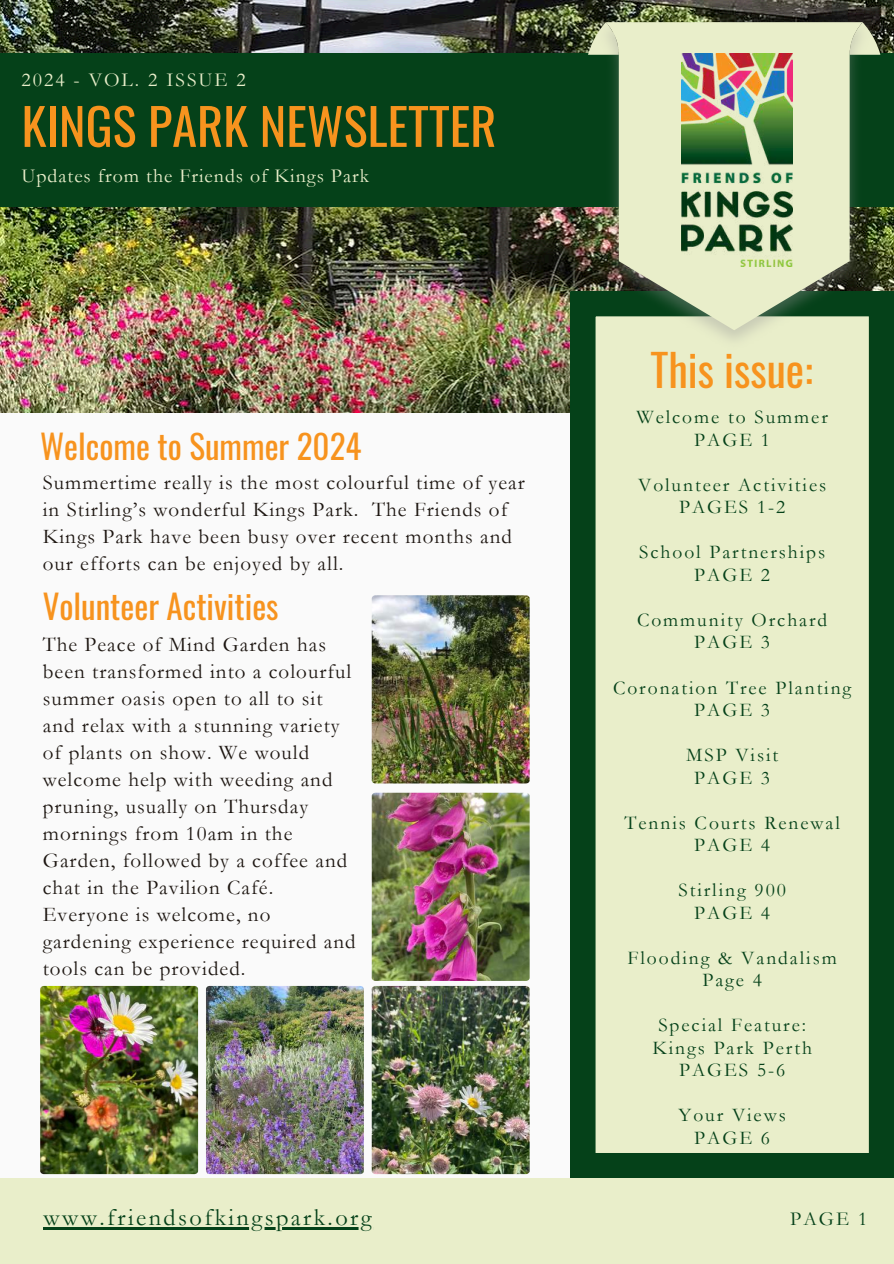
<style>
.page{position:relative;width:894px;height:1264px;background:#fff}
.page>*{position:absolute;margin:0;border:0;box-sizing:border-box;transform-origin:0 0}
.t1{font:50.4px "Oswald";color:#f7931e}
.t2{font:43.65px "Oswald";color:#f7931e}
.t3{font:33.15px "Oswald";color:#f7931e}
.t4{font:24.3px "Garamond";letter-spacing:.1em;color:#054119}
.t5{font:21px/27px "Garamond";letter-spacing:.05em;color:#1d1611}
.t6{font:19.8px "Garamond";letter-spacing:.05em;color:#e9eeca}
.t7{font:19.8px "Garamond";letter-spacing:.1em;color:#e9eeca}
.t8{font:19.8px "Garamond";color:#054119}
.t9{font:19.5px/22.5px "Garamond";letter-spacing:.1em;color:#054119;text-align:center}
</style>
<div class="page">
<div style="left:0;top:0;width:893px;height:1263px;background:#fafafa"></div>
<img style="left:0;top:0;width:571px;height:412px">
<svg style="left:570px;top:291px;width:323px;height:886px;background:#c0cfaa"></svg>
<div style="left:0;top:1177px;width:893px;height:86px;background:#e9eeca"></div>
<div style="left:0;top:53px;width:893px;height:153px;background:#054119"></div>
<img style="left:571px;top:0;width:322px;height:374px">
<svg style="left:605px;top:22px;width:257px;height:308px;background:#bdc9a6"></svg>
<img style="left:681px;top:53px;width:111px;height:214px">
<img style="left:371px;top:595px;width:158px;height:188px;border-radius:3px">
<img style="left:371px;top:792px;width:158px;height:188px;border-radius:3px">
<img style="left:371px;top:985px;width:158px;height:189px;border-radius:3px">
<img style="left:206px;top:985px;width:158px;height:189px;border-radius:3px">
<img style="left:40px;top:985px;width:158px;height:189px;border-radius:3px">
<hr style="left:43px;top:1227px;width:331px;height:2px;background:#054119">
<p class="t7" style="left:21px;top:69px;width:226px">2024 - VOL. 2 ISSUE 2</p>
<h1 class="t1" style="left:21px;top:87px;width:476px">KINGS PARK NEWSLETTER</h1>
<p class="t6" style="left:21px;top:165px;width:349px">Updates from the Friends of Kings Park</p>
<h3 class="t3" style="left:40px;top:421px;width:323px">Welcome to Summer 2024</h3>
<p class="t5" style="left:43px;top:469px;width:483px">Summertime really is the most colourful time of year in Stirling’s wonderful Kings Park. The Friends of Kings Park have been busy over recent months and our efforts can be enjoyed by all.</p>
<h3 class="t3" style="left:43px;top:581px;width:237px">Volunteer Activities</h3>
<p class="t5" style="left:43px;top:630px;width:314px">The Peace of Mind Garden has been transformed into a colourful summer oasis open to all to sit and relax with a stunning variety of plants on show. We would welcome help with weeding and pruning, usually on Thursday mornings from 10am in the<br>Garden, followed by a coffee and chat in the Pavilion Café.<br>Everyone is welcome, no gardening experience required and tools can be provided.</p>
<p class="t4" style="left:43px;top:1204px;width:329px">www.friendsofkingspark.org</p>
<h2 class="t2" style="left:650px;top:336px;width:164px">This issue:</h2>
<p class="t9" style="left:636px;top:406px;width:193px">Welcome to Summer<br>PAGE 1</p>
<p class="t9" style="left:638px;top:474px;width:189px">Volunteer Activities<br>PAGES 1-2</p>
<p class="t9" style="left:639px;top:541px;width:187px">School Partnerships<br>PAGE 2</p>
<p class="t9" style="left:636px;top:609px;width:192px">Community Orchard<br>PAGE 3</p>
<p class="t9" style="left:613px;top:676px;width:240px">Coronation Tree Planting<br>PAGE 3</p>
<p class="t9" style="left:686px;top:744px;width:93px">MSP Visit<br>PAGE 3</p>
<p class="t9" style="left:624px;top:811px;width:217px">Tennis Courts Renewal<br>PAGE 4</p>
<p class="t9" style="left:678px;top:879px;width:109px">Stirling 900<br>PAGE 4</p>
<p class="t9" style="left:627px;top:946px;width:211px">Flooding &amp; Vandalism<br>Page 4</p>
<p class="t9" style="left:652px;top:1014px;width:161px">Special Feature:<br>Kings Park Perth<br>PAGES 5-6</p>
<p class="t9" style="left:678px;top:1104px;width:109px">Your Views<br>PAGE 6</p>
<p class="t8" style="left:790px;top:1208px;width:79px">PAGE 1</p>
</div>
